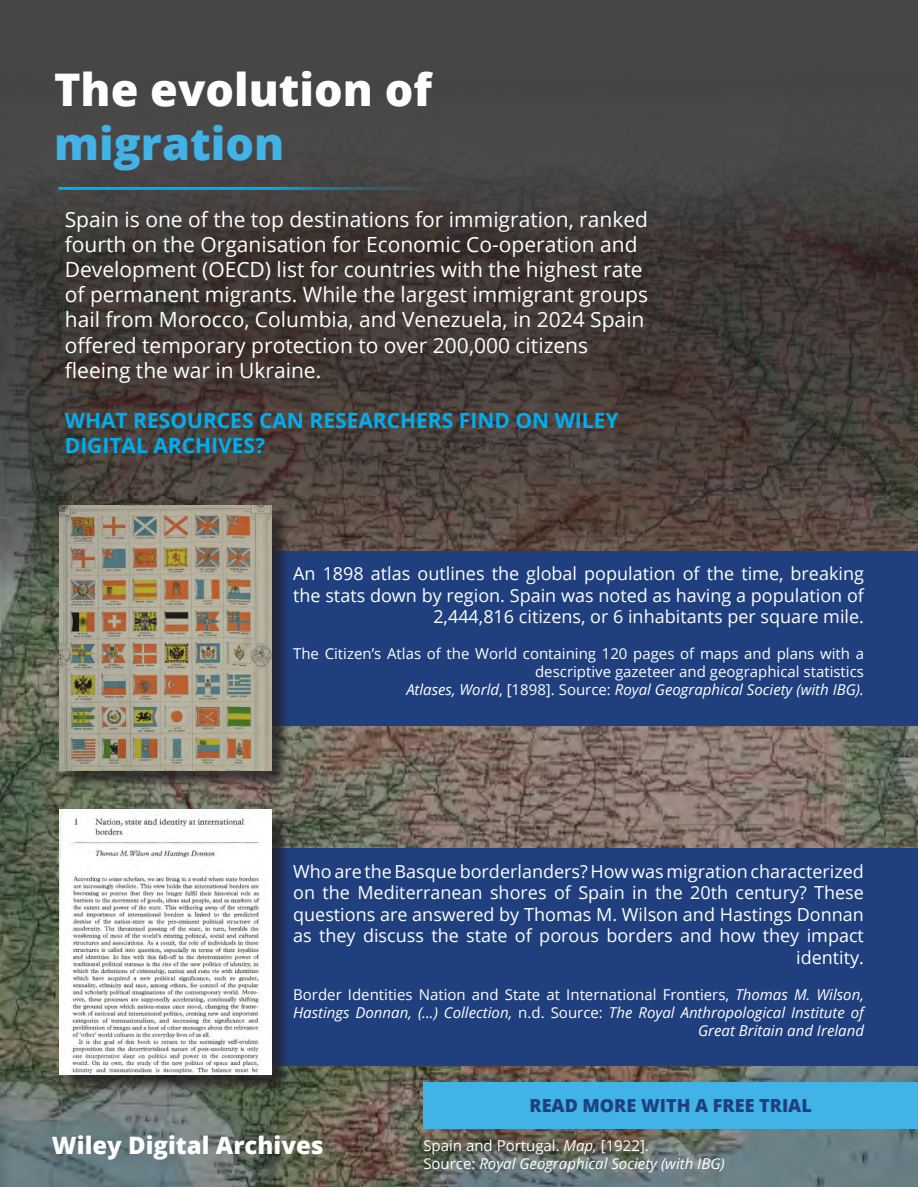
<style>
.page{position:relative;width:918px;height:1188px;background:#fff}
.page>*{position:absolute;margin:0;border:0;box-sizing:border-box;transform-origin:0 0}
.t1{font:800 45px "Open Sans";color:#fff}
.t2{font:800 45px "Open Sans";color:#42b3e6}
.t3{font:800 24px "Open Sans";color:#fff}
.t4{font:21px/25.2px "Open Sans";color:#fff}
.t5{font:700 21px/25.2px "Open Sans";color:#00aeef}
.t6{font:18px/21.6px "Open Sans";color:#fff;text-align:right}
.t7{font:800 18px "Open Sans";color:#1f3f7e}
.t8{font:italic 15px/18px "Open Sans";color:#fff;text-align:right}
.t9{font:15px/18px "Open Sans";color:#fff;text-align:right}
.s1{font-style:normal}
.s2{font-style:italic}
</style>
<div class="page">
<img style="left:0;top:588px;width:918px;height:599px">
<svg style="left:0;top:0;width:918px;height:588px;background:#46403d"></svg>
<hr style="left:58px;top:187px;width:430px;height:3px;background:#00aeef">
<div style="left:94px;top:551px;width:824px;height:174px;background:#1f3f7e"></div>
<div style="left:62px;top:508px;width:229px;height:282px;background:#231f20;opacity:.75"></div>
<img style="left:60px;top:506px;width:212px;height:265px">
<div style="left:94px;top:849px;width:824px;height:217px;background:#1f3f7e"></div>
<div style="left:62px;top:812px;width:229px;height:281px;background:#231f20;opacity:.75"></div>
<img style="left:60px;top:810px;width:212px;height:264px">
<div style="left:423px;top:1082px;width:495px;height:46px;background:#42b3e6"></div>
<p class="t1" style="left:54px;top:55px;width:380px">The evolution of</p>
<p class="t2" style="left:54px;top:109px;width:232px">migration</p>
<p class="t4" style="left:65px;top:206px;width:585px">Spain is one of the top destinations for immigration, ranked fourth on the Organisation for Economic Co-operation and Development (OECD) list for countries with the highest rate of permanent migrants. While the largest immigrant groups hail from Morocco, Columbia, and Venezuela, in 2024 Spain offered temporary protection to over 200,000 citizens fleeing the war in Ukraine.</p>
<p class="t5" style="left:65px;top:407px;width:555px">WHAT RESOURCES CAN RESEARCHERS FIND ON WILEY<br>DIGITAL ARCHIVES?</p>
<p class="t6" style="left:293px;top:562px;width:572px">An 1898 atlas outlines the global population of the time, breaking the stats down by region. Spain was noted as having a population of<br>2,444,816 citizens, or 6 inhabitants per square mile.</p>
<p class="t9" style="left:293px;top:644px;width:572px">The Citizen’s Atlas of the World containing 120 pages of maps and plans with a descriptive gazeteer and geographical statistics</p>
<p class="t8" style="left:406px;top:680px;width:459px">Atlases, World<span class="s1">, [1898]. Source:</span> Royal Geographical Society (with IBG).</p>
<p class="t6" style="left:293px;top:860px;width:572px">Who are the Basque borderlanders? How was migration characterized on the Mediterranean shores of Spain in the 20th century? These questions are answered by Thomas M. Wilson and Hastings Donnan as they discuss the state of porous borders and how they impact identity.</p>
<p class="t8" style="left:293px;top:985px;width:572px"><span class="s1">Border Identities Nation and State at International Frontiers,</span> Thomas M. Wilson,<br>Hastings Donnan, (...) Collection, <span class="s1">n.d. Source:</span> The Royal Anthropological Institute of<br>Great Britain and Ireland</p>
<p class="t3" style="left:52px;top:1127px;width:273px">Wiley Digital Archives</p>
<p class="t7" style="left:530px;top:1092px;width:284px">READ MORE WITH A FREE TRIAL</p>
<p class="t9" style="left:423px;top:1137px;width:227px">Spain and Portugal. <span class="s2">Map,</span> [1922].</p>
<p class="t8" style="left:423px;top:1155px;width:303px"><span class="s1">Source:</span> Royal Geographical Society (with IBG)</p>
</div>
